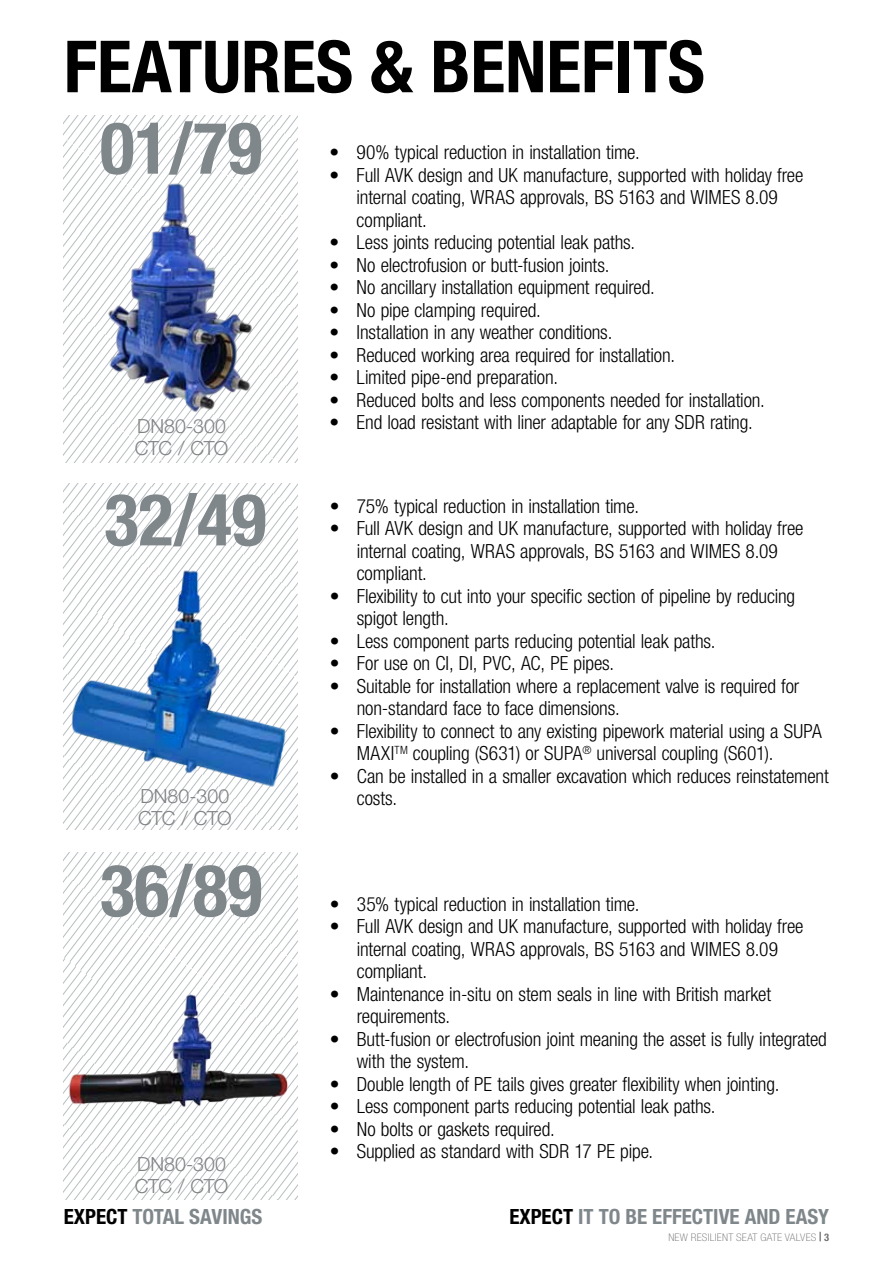
<style>
.page{position:relative;width:893px;height:1263px;background:#fff}
.page>*{position:absolute;margin:0;border:0;box-sizing:border-box;transform-origin:0 0}
.t1{font:700 condensed 72px "Helvetica Neue LT Pro";color:#000}
.t2{font:700 condensed 72px "Helvetica Neue LT Pro";color:#7f878b}
.t3{font:700 condensed 21px "Helvetica Neue LT Pro";color:#7f878b}
.t4{font:300 condensed 19.5px/22.5px "Helvetica Neue LT Pro";letter-spacing:-.01em;color:#000}
.t5{font:300 19.5px/22.5px "Helvetica Neue LT Pro";color:#808285}
.t6{font:100 condensed 10.5px "Helvetica Neue LT Pro";letter-spacing:.015em;color:#6d6e71;scale:1.1 1}
.s1{color:#000}
.s2{font-family:"Times New Roman";font-weight:700;font-stretch:normal;color:#000}
.s3{font-weight:700}
</style>
<div class="page">
<svg style="left:64px;top:116px;width:234px;height:346px"></svg>
<svg style="left:64px;top:853px;width:234px;height:346px"></svg>
<svg style="left:64px;top:483px;width:234px;height:347px"></svg>
<img style="left:104px;top:182px;width:149px;height:232px">
<img style="left:64px;top:991px;width:234px;height:120px">
<img style="left:68px;top:567px;width:225px;height:222px">
<h1 class="t1" style="left:64px;top:23px;width:643px">FEATURES &amp; BENEFITS</h1>
<h1 class="t2" style="left:100px;top:104px;width:164px">01/79</h1>
<p class="t5" style="left:135px;top:414px;width:95px">DN80-300<br>CTC / CTO</p>
<h1 class="t2" style="left:104px;top:476px;width:164px">32/49</h1>
<p class="t5" style="left:138px;top:784px;width:95px">DN80-300<br>CTC / CTO</p>
<h1 class="t2" style="left:100px;top:847px;width:164px">36/89</h1>
<p class="t5" style="left:135px;top:1152px;width:95px">DN80-300<br>CTC / CTO</p>
<p class="t3" style="left:64px;top:1203px;width:137px"><span class="s1">EXPECT</span> TOTAL SAVINGS</p>
<p class="t4" style="left:330px;top:141px;width:312px">• 90% typical reduction in installation time.</p>
<p class="t4" style="left:357px;top:163px;width:448px;text-indent:-27px">• Full AVK design and UK manufacture, supported with holiday free internal coating, WRAS approvals, BS 5163 and WIMES 8.09 compliant.</p>
<p class="t4" style="left:330px;top:231px;width:307px">• Less joints reducing potential leak paths.</p>
<p class="t4" style="left:330px;top:253px;width:281px">• No electrofusion or butt-fusion joints.</p>
<p class="t4" style="left:330px;top:276px;width:327px">• No ancillary installation equipment required.</p>
<p class="t4" style="left:330px;top:298px;width:213px">• No pipe clamping required.</p>
<p class="t4" style="left:330px;top:321px;width:284px">• Installation in any weather conditions.</p>
<p class="t4" style="left:330px;top:343px;width:347px">• Reduced working area required for installation.</p>
<p class="t4" style="left:330px;top:366px;width:230px">• Limited pipe-end preparation.</p>
<p class="t4" style="left:330px;top:388px;width:437px">• Reduced bolts and less components needed for installation.</p>
<p class="t4" style="left:330px;top:411px;width:425px">• End load resistant with liner adaptable for any SDR rating.</p>
<p class="t4" style="left:330px;top:494px;width:311px">• 75% typical reduction in installation time.</p>
<p class="t4" style="left:357px;top:517px;width:448px;text-indent:-27px">• Full AVK design and UK manufacture, supported with holiday free internal coating, WRAS approvals, BS 5163 and WIMES 8.09 compliant.</p>
<p class="t4" style="left:357px;top:584px;width:440px;text-indent:-27px">• Flexibility to cut into your specific section of pipeline by reducing spigot length.</p>
<p class="t4" style="left:330px;top:629px;width:387px">• Less component parts reducing potential leak paths.</p>
<p class="t4" style="left:330px;top:652px;width:286px">• For use on CI, DI, PVC, AC, PE pipes.</p>
<p class="t4" style="left:357px;top:674px;width:444px;text-indent:-27px">• Suitable for installation where a replacement valve is required for non-standard face to face dimensions.</p>
<p class="t4" style="left:330px;top:719px;width:474px;text-align:center">• Flexibility to connect to any existing pipework material using a Supa<br>Maxi <sup>TM</sup> coupling (S631) or Supa<sup>®</sup> universal coupling (S601).</p>
<p class="t4" style="left:357px;top:764px;width:473px;text-indent:-27px">• Can be installed in a smaller excavation which reduces reinstatement costs.</p>
<p class="t4" style="left:330px;top:892px;width:311px">• 35% typical reduction in installation time.</p>
<p class="t4" style="left:357px;top:915px;width:448px;text-indent:-27px">• Full AVK design and UK manufacture, supported with holiday free internal coating, WRAS approvals, BS 5163 and WIMES 8.09 compliant.</p>
<p class="t4" style="left:357px;top:982px;width:416px;text-indent:-27px">• Maintenance in-situ on stem seals in line with British market requirements.</p>
<p class="t4" style="left:357px;top:1027px;width:472px;text-indent:-27px">• Butt-fusion or electrofusion joint meaning the asset is fully integrated with the system.</p>
<p class="t4" style="left:330px;top:1072px;width:451px">• Double length of PE tails gives greater flexibility when jointing.</p>
<p class="t4" style="left:330px;top:1095px;width:387px">• Less component parts reducing potential leak paths.</p>
<p class="t4" style="left:330px;top:1117px;width:227px">• No bolts or gaskets required.</p>
<p class="t4" style="left:330px;top:1140px;width:325px">• Supplied as standard with SDR 17 PE pipe.</p>
<p class="t3" style="left:509px;top:1203px;width:249px"><span class="s1">EXPECT</span> IT TO BE EFFECTIVE AND</p>
<p class="t3" style="left:786px;top:1203px;width:12px">EASY</p>
<p class="t6" style="left:668px;top:1231px;width:148px">NEW RESILIENT SEAT GATE VALVES <span class="s2">|</span> <span class="s3">3</span></p>
</div>
